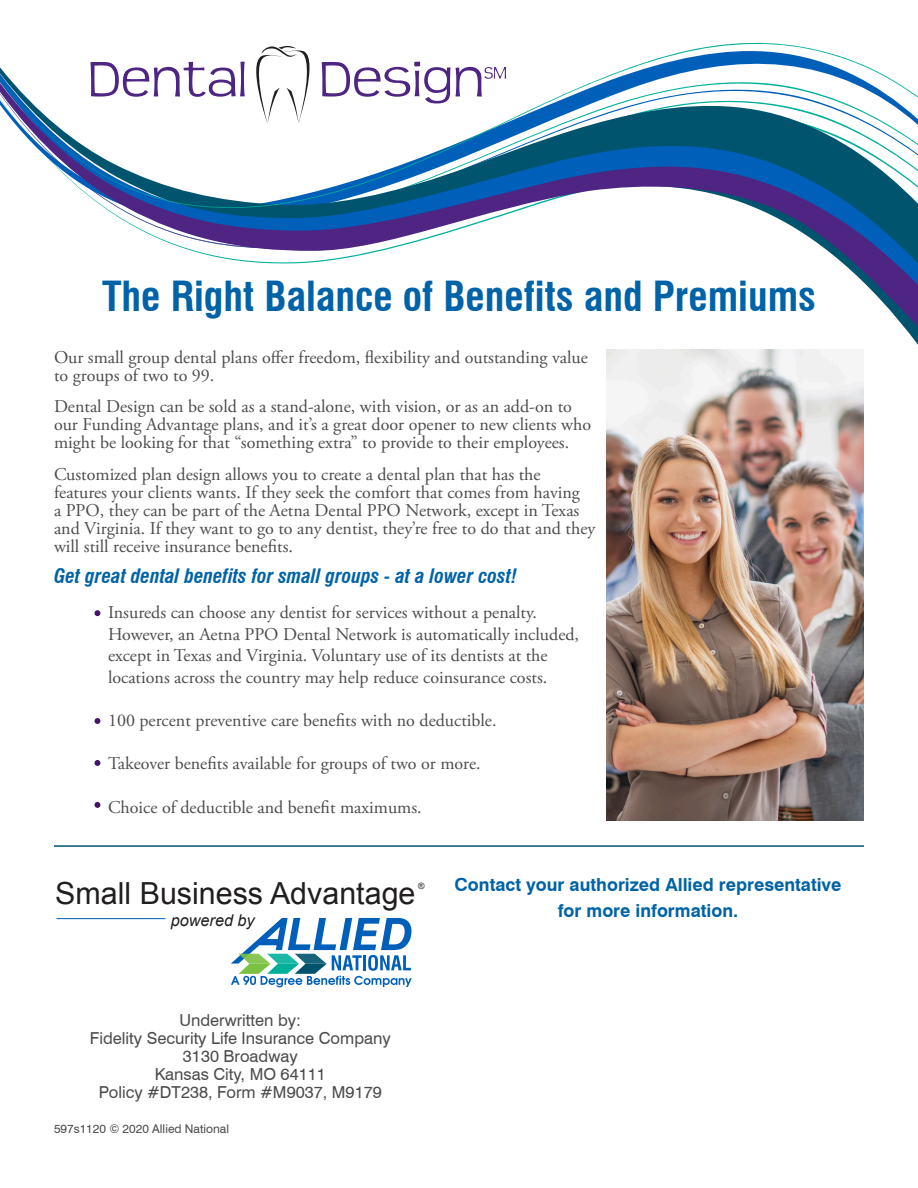
<style>
.page{position:relative;width:918px;height:1188px;background:#fff}
.page>*{position:absolute;margin:0;border:0;box-sizing:border-box;transform-origin:0 0}
.Headline{font:700 condensed 40.5px "Swiss 721 BT";color:#0163a7}
.t1{font:30.45px "Arial";color:#211e1e}
.t2{font:italic 700 condensed 19.5px "Swiss 721 BT";color:#0163a7}
.t3{font:18px/18px "Adobe Garamond Pro";color:#4b4c4d}
.t4{font:700 18px/25.2px "Swiss 721 BT";color:#0163a7;text-align:center}
.t5{font:16.5px/18px "Swiss 721 BT";color:#4b4c4d;text-align:center}
.t6{font:italic 16.2px "Arial";color:#211e1e}
.t7{font:12px "Swiss 721 BT";color:#4b4c4d}
.t8{font:8.7px "Arial";color:#231f20}
</style>
<div class="page">
<svg style="left:109px;top:211px;width:809px;height:116px"></svg>
<svg style="left:0;top:43px;width:918px;height:168px"></svg>
<hr style="left:57px;top:918px;width:108px;height:1px;background:#005fb9">
<svg style="left:231px;top:918px;width:181px;height:69px"></svg>
<svg style="left:90px;top:43px;width:416px;height:81px"></svg>
<hr style="left:54px;top:845px;width:810px;height:2px;background:#00546d">
<img style="left:606px;top:350px;width:258px;height:471px">
<svg style="left:95px;top:610px;width:5px;height:6px"></svg>
<svg style="left:95px;top:718px;width:5px;height:6px"></svg>
<svg style="left:95px;top:760px;width:5px;height:6px"></svg>
<svg style="left:95px;top:802px;width:5px;height:6px"></svg>
<p class="Headline" style="left:102px;top:272px;width:715px">The Right Balance of Benefits and Premiums</p>
<p class="t3" style="left:54px;top:349px;width:535px">Our small group dental plans offer freedom, flexibility and outstanding value to groups of two to 99.</p>
<p class="t3" style="left:54px;top:398px;width:539px">Dental Design can be sold as a stand-alone, with vision, or as an add-on to our Funding Advantage plans, and it’s a great door opener to new clients who might be looking for that “something extra” to provide to their employees.</p>
<p class="t3" style="left:54px;top:466px;width:543px">Customized plan design allows you to create a dental plan that has the features your clients wants. If they seek the comfort that comes from having<br>a PPO, they can be part of the Aetna Dental PPO Network, except in Texas and Virginia. If they want to go to any dentist, they’re free to do that and they will still receive insurance benefits.</p>
<p class="t2" style="left:54px;top:564px;width:464px">Get great dental benefits for small groups - at a lower cost!</p>
<p class="t3" style="left:108px;top:602px;width:473px;line-height:21.6px">Insureds can choose any dentist for services without a penalty.<br>However, an Aetna PPO Dental Network is automatically included, except in Texas and Virginia. Voluntary use of its dentists at the locations across the country may help reduce coinsurance costs.</p>
<p class="t3" style="left:108px;top:712px;width:390px">100 percent preventive care benefits with no deductible.</p>
<p class="t3" style="left:108px;top:755px;width:374px">Takeover benefits available for groups of two or more.</p>
<p class="t3" style="left:108px;top:799px;width:315px">Choice of deductible and benefit maximums.</p>
<p class="t1" style="left:55px;top:873px;width:362px">Small Business Advantage</p>
<p class="t6" style="left:171px;top:910px;width:85px">powered by</p>
<p class="t8" style="left:418px;top:880px;width:8px">®</p>
<p class="t4" style="left:455px;top:872px;width:388px">Contact your authorized Allied representative for more information.</p>
<p class="t5" style="left:90px;top:1011px;width:303px">Underwritten by:<br>Fidelity Security Life Insurance Company<br>3130 Broadway</p>
<p class="t5" style="left:155px;top:1065px;width:173px">Kansas City, MO 64111</p>
<p class="t5" style="left:99px;top:1083px;width:285px">Policy #DT238, Form #M9037, M9179</p>
<p class="t7" style="left:54px;top:1121px;width:177px">597s1120 © 2020 Allied National</p>
</div>
